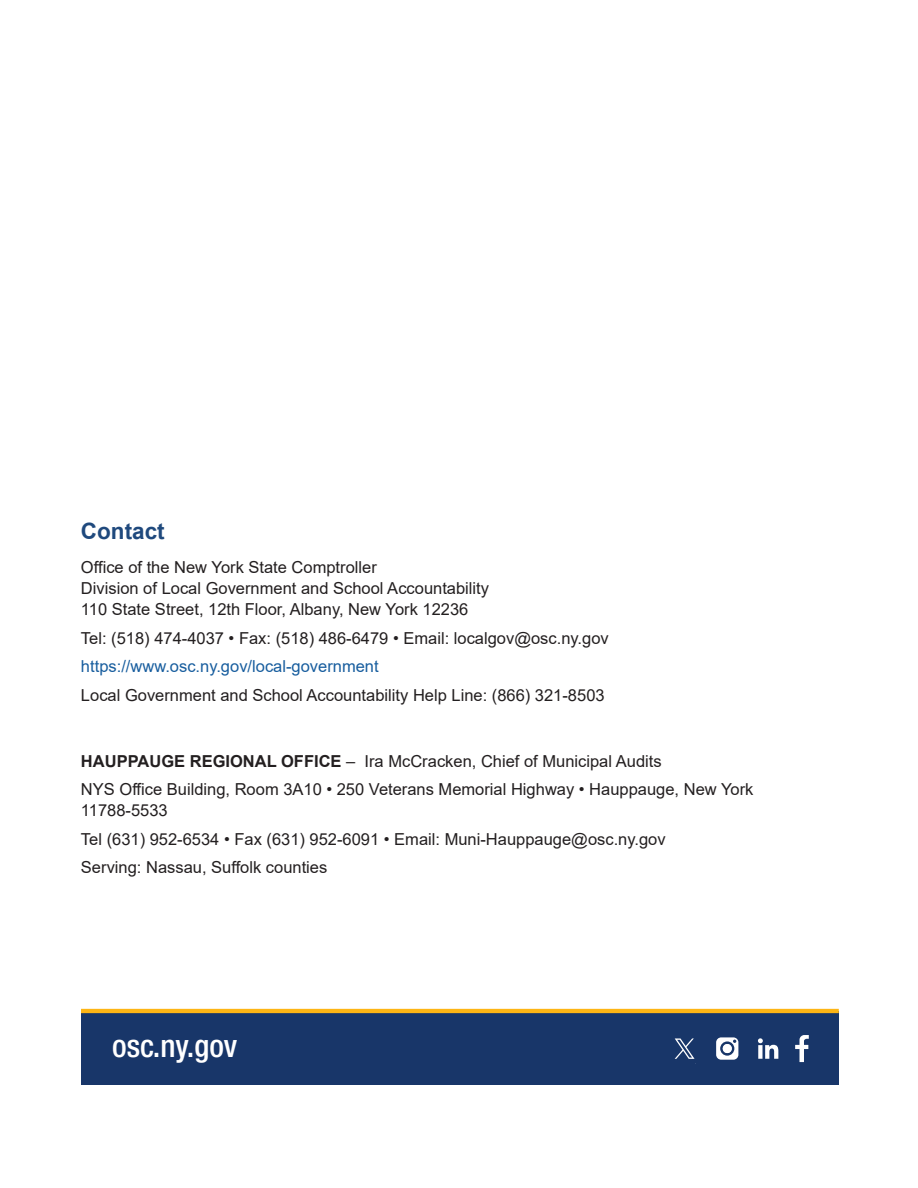
<style>
.page{position:relative;width:918px;height:1188px;background:#fff}
.page>*{position:absolute;margin:0;border:0;box-sizing:border-box;transform-origin:0 0}
.t1{font:500 condensed 31.5px "Helvetica Neue LT Std";color:#fff}
.t2{font:700 22.5px "Arial";color:#1f497d}
.Body_Text{font:16.5px/21px "Arial";color:#231f20}
.Body_Text-2{font:16.5px "Arial";color:#175d9e}
.s1{font-weight:700}
</style>
<div class="page">
<div style="left:81px;top:1011px;width:758px;height:73px;background:#183669"></div>
<hr style="left:81px;top:1009px;width:758px;height:4px;background:#fdb515">
<svg style="left:795px;top:1035px;width:14px;height:27px"></svg>
<svg style="left:716px;top:1037px;width:22px;height:23px"></svg>
<div style="left:723px;top:1044px;width:9px;height:9px;background:#fff;border-radius:50%"></div>
<svg style="left:758px;top:1038px;width:20px;height:21px"></svg>
<svg style="left:674px;top:1038px;width:22px;height:26px"></svg>
<p class="t2" style="left:81px;top:515px;width:85px">Contact</p>
<p class="Body_Text" style="left:81px;top:557px;width:410px">Office of the New York State Comptroller<br>Division of Local Government and School Accountability<br>110 State Street, 12th Floor, Albany, New York 12236</p>
<p class="Body_Text" style="left:81px;top:627px;width:529px">Tel: (518) 474-4037 • Fax: (518) 486-6479 • Email: localgov@osc.ny.gov</p>
<p class="Body_Text-2" style="left:81px;top:655px;width:299px">https://www.osc.ny.gov/local-government</p>
<p class="Body_Text" style="left:81px;top:684px;width:525px">Local Government and School Accountability Help Line: (866) 321-8503</p>
<p class="Body_Text" style="left:81px;top:750px;width:582px"><span class="s1">HAUPPAUGE REGIONAL OFFICE</span> – Ira McCracken, Chief of Municipal Audits</p>
<p class="Body_Text" style="left:81px;top:779px;width:674px">NYS Office Building, Room 3A10 • 250 Veterans Memorial Highway • Hauppauge, New York<br>11788-5533</p>
<p class="Body_Text" style="left:81px;top:828px;width:586px">Tel (631) 952-6534 • Fax (631) 952-6091 • Email: Muni-Hauppauge@osc.ny.gov</p>
<p class="Body_Text" style="left:81px;top:857px;width:248px">Serving: Nassau, Suffolk counties</p>
<p class="t1" style="left:112px;top:1027px;width:127px">osc.ny.gov</p>
</div>
